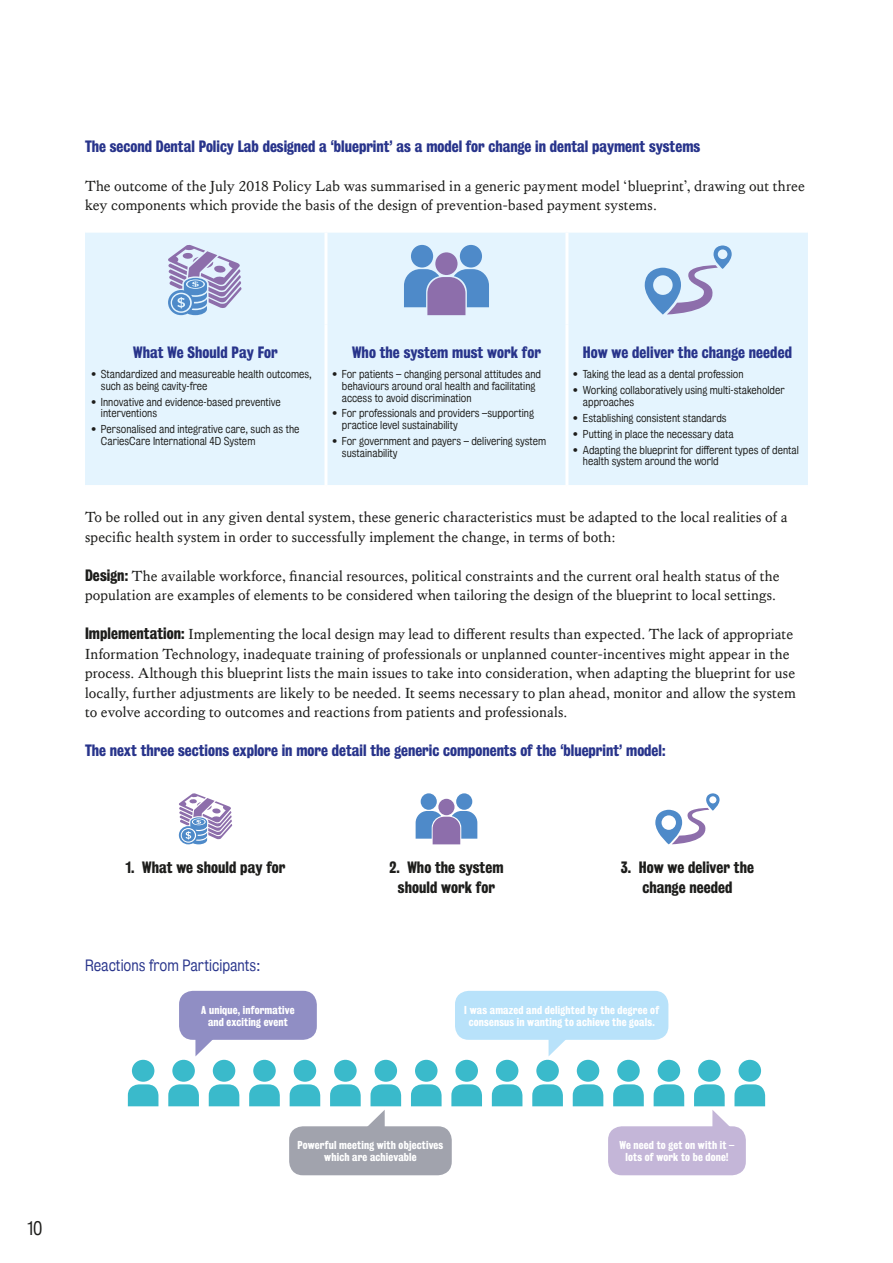
<style>
.page{position:relative;width:893px;height:1263px;background:#fff}
.page>*{position:absolute;margin:0;border:0;box-sizing:border-box;transform-origin:0 0}
.t1{font:18px "Kings Bureau Grot Five One";color:#1d1d1b}
.t2{font:15px/19.5px "Kings Caslon Text";letter-spacing:.005em;color:#1d1d1b}
.t3{font:15px "Kings Bureau Grot Three Seven";color:#28348b}
.t4{font:15px/19.5px "Kings Bureau Grot Three Seven";letter-spacing:.005em;color:#1d1d1b;text-align:center}
.t5{font:15px "Kings Bureau Grot Five One";color:#28348b}
.t6{font:10.5px/11.7px "Kings Bureau Grot Five One";color:#1d1d1b}
.t7{font:10.5px/12px "Kings Bureau Grot Three Seven";letter-spacing:.015em;color:#fff;text-align:center}
.s1{font-family:"Kings Bureau Grot Three Seven"}
</style>
<div class="page">
<svg style="left:179px;top:793px;width:53px;height:51px"></svg>
<div style="left:438px;top:799px;width:16px;height:16px;background:#8d6eab;border-radius:50%"></div>
<div style="left:421px;top:793px;width:16px;height:17px;background:#4e8ac9;border-radius:50%"></div>
<svg style="left:416px;top:811px;width:61px;height:33px;background:#8293c6"></svg>
<div style="left:456px;top:793px;width:16px;height:17px;background:#4e8ac9;border-radius:50%"></div>
<svg style="left:655px;top:793px;width:65px;height:51px"></svg>
<div style="left:132px;top:1060px;width:22px;height:22px;background:#3abacb;border-radius:50%"></div>
<svg style="left:128px;top:1084px;width:30px;height:22px"></svg>
<div style="left:172px;top:1060px;width:23px;height:22px;background:#3abacb;border-radius:50%"></div>
<svg style="left:168px;top:1084px;width:31px;height:22px"></svg>
<div style="left:213px;top:1060px;width:22px;height:22px;background:#3abacb;border-radius:50%"></div>
<svg style="left:209px;top:1084px;width:30px;height:22px"></svg>
<div style="left:253px;top:1060px;width:23px;height:22px;background:#3abacb;border-radius:50%"></div>
<svg style="left:249px;top:1084px;width:31px;height:22px"></svg>
<div style="left:294px;top:1060px;width:22px;height:22px;background:#3abacb;border-radius:50%"></div>
<svg style="left:290px;top:1084px;width:30px;height:22px"></svg>
<div style="left:334px;top:1060px;width:23px;height:22px;background:#3abacb;border-radius:50%"></div>
<div style="left:375px;top:1060px;width:22px;height:22px;background:#3abacb;border-radius:50%"></div>
<div style="left:415px;top:1060px;width:22px;height:22px;background:#3abacb;border-radius:50%"></div>
<svg style="left:411px;top:1084px;width:31px;height:22px"></svg>
<div style="left:577px;top:1060px;width:22px;height:22px;background:#3abacb;border-radius:50%"></div>
<svg style="left:573px;top:1084px;width:30px;height:22px"></svg>
<div style="left:455px;top:1060px;width:23px;height:22px;background:#3abacb;border-radius:50%"></div>
<svg style="left:451px;top:1084px;width:31px;height:22px"></svg>
<div style="left:617px;top:1060px;width:23px;height:22px;background:#3abacb;border-radius:50%"></div>
<svg style="left:613px;top:1084px;width:31px;height:22px"></svg>
<div style="left:496px;top:1060px;width:22px;height:22px;background:#3abacb;border-radius:50%"></div>
<svg style="left:492px;top:1084px;width:30px;height:22px"></svg>
<div style="left:658px;top:1060px;width:22px;height:22px;background:#3abacb;border-radius:50%"></div>
<svg style="left:654px;top:1084px;width:30px;height:22px"></svg>
<div style="left:739px;top:1060px;width:22px;height:22px;background:#3abacb;border-radius:50%"></div>
<div style="left:536px;top:1060px;width:23px;height:22px;background:#3abacb;border-radius:50%"></div>
<svg style="left:532px;top:1084px;width:31px;height:22px"></svg>
<div style="left:698px;top:1060px;width:23px;height:22px;background:#3abacb;border-radius:50%"></div>
<div style="left:179px;top:991px;width:138px;height:49px;background:#908ec4;border-radius:14px"></div>
<svg style="left:195px;top:1039px;width:22px;height:17px"></svg>
<div style="left:289px;top:1126px;width:163px;height:49px;background:#a1a3ad;border-radius:14px"></div>
<svg style="left:330px;top:1084px;width:71px;height:43px"></svg>
<div style="left:608px;top:1126px;width:138px;height:49px;background:#c4b6d8;border-radius:14px"></div>
<svg style="left:694px;top:1084px;width:71px;height:55px"></svg>
<div style="left:455px;top:991px;width:213px;height:49px;background:#b8e2fa;border-radius:14px"></div>
<svg style="left:549px;top:1039px;width:21px;height:17px"></svg>
<div style="left:85px;top:233px;width:723px;height:252px;background:#e4f4fe"></div>
<hr style="left:324px;top:233px;width:3px;height:92px;background:#fff">
<hr style="left:565px;top:233px;width:3px;height:92px;background:#fff">
<hr style="left:324px;top:325px;width:3px;height:160px;background:#fff">
<hr style="left:565px;top:325px;width:3px;height:160px;background:#fff">
<svg style="left:168px;top:245px;width:74px;height:70px;background:#aeb7da"></svg>
<div style="left:435px;top:252px;width:23px;height:23px;background:#8d6eab;border-radius:50%"></div>
<div style="left:411px;top:245px;width:22px;height:23px;background:#4e8ac9;border-radius:50%"></div>
<svg style="left:404px;top:269px;width:85px;height:46px;background:#7f92c7"></svg>
<div style="left:460px;top:245px;width:22px;height:23px;background:#4e8ac9;border-radius:50%"></div>
<svg style="left:644px;top:245px;width:88px;height:70px;background:#bed1eb"></svg>
<p class="t3" style="left:85px;top:137px;width:617px">The second Dental Policy Lab designed a ‘blueprint’ as a model for change in dental payment systems</p>
<p class="t2" style="left:85px;top:176px;width:721px">The outcome of the July 2018 Policy Lab was summarised in a generic payment model ‘blueprint’, drawing out three key components which provide the basis of the design of prevention-based payment systems.</p>
<p class="t3" style="left:133px;top:344px;width:146px">What We Should Pay For</p>
<p class="t6" style="left:101px;top:368px;width:213px;text-indent:-10px">• Standardized and measureable health outcomes, such as being cavity-free</p>
<p class="t6" style="left:101px;top:396px;width:181px;text-indent:-10px">• Innovative and evidence-based preventive interventions</p>
<p class="t6" style="left:101px;top:424px;width:200px;text-indent:-10px">• Personalised and integrative care, such as the<br>CariesCare International 4D System</p>
<p class="t3" style="left:352px;top:344px;width:190px">Who the system must work for</p>
<p class="t6" style="left:342px;top:368px;width:201px;text-indent:-10px">• For patients – changing personal attitudes and behaviours around oral health and facilitating access to avoid discrimination</p>
<p class="t6" style="left:342px;top:408px;width:194px;text-indent:-10px">• For professionals and providers –supporting practice level sustainability</p>
<p class="t6" style="left:342px;top:435px;width:206px;text-indent:-10px">• For government and payers – delivering system sustainability</p>
<p class="t3" style="left:583px;top:344px;width:211px">How we deliver the change needed</p>
<p class="t6" style="left:573px;top:368px;width:172px">• Taking the lead as a dental profession</p>
<p class="t6" style="left:583px;top:384px;width:203px;text-indent:-10px">• Working collaboratively using multi-stakeholder approaches</p>
<p class="t6" style="left:573px;top:412px;width:155px">• Establishing consistent standards</p>
<p class="t6" style="left:573px;top:428px;width:162px">• Putting in place the necessary data</p>
<p class="t6" style="left:583px;top:444px;width:217px;text-indent:-10px">• Adapting the blueprint for different types of dental health system around the world</p>
<p class="t2" style="left:85px;top:507px;width:704px">To be rolled out in any given dental system, these generic characteristics must be adapted to the local realities of a specific health system in order to successfully implement the change, in terms of both:</p>
<p class="t2" style="left:85px;top:566px;width:696px"><span class="s1">Design:</span> The available workforce, financial resources, political constraints and the current oral health status of the population are examples of elements to be considered when tailoring the design of the blueprint to local settings.</p>
<p class="t2" style="left:85px;top:624px;width:712px"><span class="s1">Implementation:</span> Implementing the local design may lead to different results than expected. The lack of appropriate Information Technology, inadequate training of professionals or unplanned counter-incentives might appear in the process. Although this blueprint lists the main issues to take into consideration, when adapting the blueprint for use locally, further adjustments are likely to be needed. It seems necessary to plan ahead, monitor and allow the system to evolve according to outcomes and reactions from patients and professionals.</p>
<p class="t3" style="left:85px;top:742px;width:582px">The next three sections explore in more detail the generic components of the ‘blueprint’ model:</p>
<p class="t4" style="left:126px;top:858px;width:161px">1. What we should pay for</p>
<p class="t4" style="left:389px;top:858px;width:116px">2. Who the system should work for</p>
<p class="t4" style="left:621px;top:858px;width:135px">3. How we deliver the change needed</p>
<p class="t5" style="left:85px;top:956px;width:177px">Reactions from Participants:</p>
<p class="t7" style="left:201px;top:1003px;width:95px">A unique, informative and exciting event</p>
<p class="t7" style="left:464px;top:1003px;width:196px">I was amazed and delighted by the degree of consensus in wanting to achieve the goals.</p>
<p class="t1" style="left:27px;top:1218px;width:17px">10</p>
<p class="t7" style="left:298px;top:1139px;width:147px">Powerful meeting with objectives which are achievable</p>
<p class="t7" style="left:619px;top:1139px;width:116px">We need to get on with it – lots of work to be done!</p>
</div>
